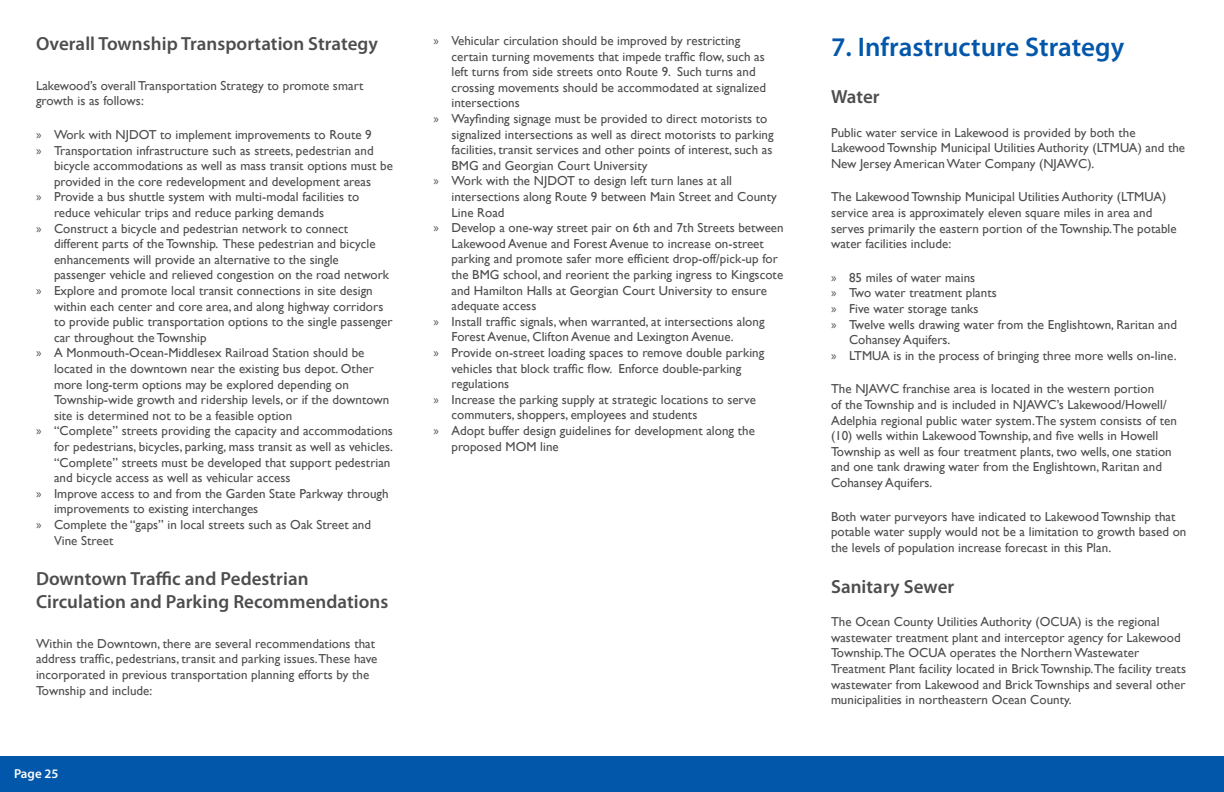
<style>
.page{position:relative;width:1224px;height:792px;background:#fff}
.page>*{position:absolute;margin:0;border:0;box-sizing:border-box;transform-origin:0 0}
.t1{font:600 27px "Myriad Pro";letter-spacing:.005em;color:#0357aa}
.t2{font:600 19px/22.8px "Myriad Pro";letter-spacing:.005em;color:#4d4d4f}
.t3{font:13px/15.6px "Gill Sans";letter-spacing:.005em;color:#4d4d4f}
.t4{font:600 13px "Myriad Pro";color:#fff}
.s1{font-family:"Myriad Pro"}
</style>
<div class="page">
<div style="left:0;top:756px;width:1224px;height:36px;background:#0357aa"></div>
<h2 class="t2" style="left:36px;top:32px;width:344px">Overall Township Transportation Strategy</h2>
<p class="t3" style="left:36px;top:78px;width:329px">Lakewood’s overall Transportation Strategy to promote smart growth is as follows:</p>
<p class="t3" style="left:36px;top:127px;width:337px"><span class="s1">»</span> Work with NJDOT to implement improvements to Route 9</p>
<p class="t3" style="left:36px;top:143px;width:339px"><span class="s1">»</span> Transportation infrastructure such as streets, pedestrian and</p>
<p class="t3" style="left:54px;top:158px;width:341px">bicycle accommodations as well as mass transit options must be</p>
<p class="t3" style="left:54px;top:174px;width:319px">provided in the core redevelopment and development areas</p>
<p class="t3" style="left:36px;top:190px;width:325px"><span class="s1">»</span> Provide a bus shuttle system with multi-modal facilities to</p>
<p class="t3" style="left:54px;top:205px;width:272px">reduce vehicular trips and reduce parking demands</p>
<p class="t3" style="left:36px;top:221px;width:314px"><span class="s1">»</span> Construct a bicycle and pedestrian network to connect</p>
<p class="t3" style="left:54px;top:236px;width:323px">different parts of the Township. These pedestrian and bicycle</p>
<p class="t3" style="left:54px;top:252px;width:286px">enhancements will provide an alternative to the single</p>
<p class="t3" style="left:54px;top:268px;width:337px">passenger vehicle and relieved congestion on the road network</p>
<p class="t3" style="left:36px;top:283px;width:338px"><span class="s1">»</span> Explore and promote local transit connections in site design</p>
<p class="t3" style="left:54px;top:299px;width:331px">within each center and core area, and along highway corridors</p>
<p class="t3" style="left:54px;top:314px;width:340px">to provide public transportation options to the single passenger</p>
<p class="t3" style="left:54px;top:330px;width:154px">car throughout the Township</p>
<p class="t3" style="left:36px;top:346px;width:330px"><span class="s1">»</span> A Monmouth-Ocean-Middlesex Railroad Station should be</p>
<p class="t3" style="left:54px;top:361px;width:321px">located in the downtown near the existing bus depot. Other</p>
<p class="t3" style="left:54px;top:377px;width:296px">more long-term options may be explored depending on</p>
<p class="t3" style="left:54px;top:392px;width:337px">Township-wide growth and ridership levels, or if the downtown</p>
<p class="t3" style="left:54px;top:408px;width:240px">site is determined not to be a feasible option</p>
<p class="t3" style="left:36px;top:424px;width:358px"><span class="s1">»</span> “Complete” streets providing the capacity and accommodations</p>
<p class="t3" style="left:54px;top:439px;width:341px">for pedestrians, bicycles, parking, mass transit as well as vehicles.</p>
<p class="t3" style="left:54px;top:455px;width:338px">“Complete” streets must be developed that support pedestrian</p>
<p class="t3" style="left:54px;top:470px;width:238px">and bicycle access as well as vehicular access</p>
<p class="t3" style="left:36px;top:486px;width:354px"><span class="s1">»</span> Improve access to and from the Garden State Parkway through</p>
<p class="t3" style="left:54px;top:502px;width:206px">improvements to existing interchanges</p>
<p class="t3" style="left:36px;top:517px;width:337px"><span class="s1">»</span> Complete the “gaps” in local streets such as Oak Street and</p>
<p class="t3" style="left:54px;top:533px;width:61px">Vine Street</p>
<h2 class="t2" style="left:36px;top:567px;width:354px">Downtown Traffic and Pedestrian<br>Circulation and Parking Recommendations</h2>
<p class="t3" style="left:36px;top:636px;width:343px">Within the Downtown, there are several recommendations that address traffic, pedestrians, transit and parking issues.These have incorporated in previous transportation planning efforts by the Township and include:</p>
<p class="t4" style="left:14px;top:765px;width:46px">Page 25</p>
<p class="t3" style="left:434px;top:33px;width:308px"><span class="s1">»</span> Vehicular circulation should be improved by restricting</p>
<p class="t3" style="left:452px;top:49px;width:315px">certain turning movements that impede traffic flow, such as</p>
<p class="t3" style="left:452px;top:64px;width:306px">left turns from side streets onto Route 9. Such turns and</p>
<p class="t3" style="left:452px;top:80px;width:316px">crossing movements should be accommodated at signalized</p>
<p class="t3" style="left:452px;top:95px;width:70px">intersections</p>
<p class="t3" style="left:434px;top:111px;width:335px"><span class="s1">»</span> Wayfinding signage must be provided to direct motorists to</p>
<p class="t3" style="left:452px;top:127px;width:324px">signalized intersections as well as direct motorists to parking</p>
<p class="t3" style="left:452px;top:142px;width:322px">facilities, transit services and other points of interest, such as</p>
<p class="t3" style="left:452px;top:158px;width:197px">BMG and Georgian Court University</p>
<p class="t3" style="left:434px;top:173px;width:300px"><span class="s1">»</span> Work with the NJDOT to design left turn lanes at all</p>
<p class="t3" style="left:452px;top:189px;width:327px">intersections along Route 9 between Main Street and County</p>
<p class="t3" style="left:452px;top:205px;width:55px">Line Road</p>
<p class="t3" style="left:434px;top:220px;width:352px"><span class="s1">»</span> Develop a one-way street pair on 6th and 7th Streets between</p>
<p class="t3" style="left:452px;top:236px;width:314px">Lakewood Avenue and Forest Avenue to increase on-street</p>
<p class="t3" style="left:452px;top:251px;width:328px">parking and promote safer more efficient drop-off/pick-up for</p>
<p class="t3" style="left:452px;top:267px;width:333px">the BMG school, and reorient the parking ingress to Kingscote</p>
<p class="t3" style="left:452px;top:283px;width:317px">and Hamilton Halls at Georgian Court University to ensure</p>
<p class="t3" style="left:452px;top:298px;width:86px">adequate access</p>
<p class="t3" style="left:434px;top:314px;width:333px"><span class="s1">»</span> Install traffic signals, when warranted, at intersections along</p>
<p class="t3" style="left:452px;top:329px;width:284px">Forest Avenue, Clifton Avenue and Lexington Avenue.</p>
<p class="t3" style="left:434px;top:345px;width:332px"><span class="s1">»</span> Provide on-street loading spaces to remove double parking</p>
<p class="t3" style="left:452px;top:361px;width:291px">vehicles that block traffic flow. Enforce double-parking</p>
<p class="t3" style="left:452px;top:376px;width:59px">regulations</p>
<p class="t3" style="left:434px;top:392px;width:324px"><span class="s1">»</span> Increase the parking supply at strategic locations to serve</p>
<p class="t3" style="left:452px;top:407px;width:247px">commuters, shoppers, employees and students</p>
<p class="t3" style="left:434px;top:423px;width:323px"><span class="s1">»</span> Adopt buffer design guidelines for development along the</p>
<p class="t3" style="left:452px;top:439px;width:109px">proposed MOM line</p>
<h1 class="t1" style="left:831px;top:30px;width:295px">7. Infrastructure Strategy</h1>
<h2 class="t2" style="left:831px;top:85px;width:50px">Water</h2>
<p class="t3" style="left:831px;top:125px;width:356px">Public water service in Lakewood is provided by both the<br>Lakewood Township Municipal Utilities Authority (LTMUA) and the<br>New Jersey American Water Company (NJAWC).</p>
<p class="t3" style="left:831px;top:190px;width:347px">The Lakewood Township Municipal Utilities Authority (LTMUA) service area is approximately eleven square miles in area and serves primarily the eastern portion of the Township.The potable water facilities include:</p>
<p class="t3" style="left:831px;top:270px;width:146px"><span class="s1">»</span> 85 miles of water mains</p>
<p class="t3" style="left:831px;top:286px;width:167px"><span class="s1">»</span> Two water treatment plants</p>
<p class="t3" style="left:831px;top:301px;width:149px"><span class="s1">»</span> Five water storage tanks</p>
<p class="t3" style="left:831px;top:317px;width:347px"><span class="s1">»</span> Twelve wells drawing water from the Englishtown, Raritan and</p>
<p class="t3" style="left:849px;top:332px;width:103px">Cohansey Aquifers.</p>
<p class="t3" style="left:831px;top:348px;width:347px"><span class="s1">»</span> LTMUA is in the process of bringing three more wells on-line.</p>
<p class="t3" style="left:831px;top:382px;width:347px">The NJAWC franchise area is located in the western portion<br>of the Township and is included in NJAWC’s Lakewood/Howell/ Adelphia regional public water system.The system consists of ten (10) wells within Lakewood Township, and five wells in Howell Township as well as four treatment plants, two wells, one station and one tank drawing water from the Englishtown, Raritan and Cohansey Aquifers.</p>
<p class="t3" style="left:831px;top:509px;width:357px">Both water purveyors have indicated to Lakewood Township that potable water supply would not be a limitation to growth based on the levels of population increase forecast in this Plan.</p>
<h2 class="t2" style="left:831px;top:574px;width:125px">Sanitary Sewer</h2>
<p class="t3" style="left:831px;top:614px;width:357px">The Ocean County Utilities Authority (OCUA) is the regional wastewater treatment plant and interceptor agency for Lakewood Township.The OCUA operates the Northern Wastewater Treatment Plant facility located in Brick Township.The facility treats wastewater from Lakewood and Brick Townships and several other municipalities in northeastern Ocean County.</p>
</div>
